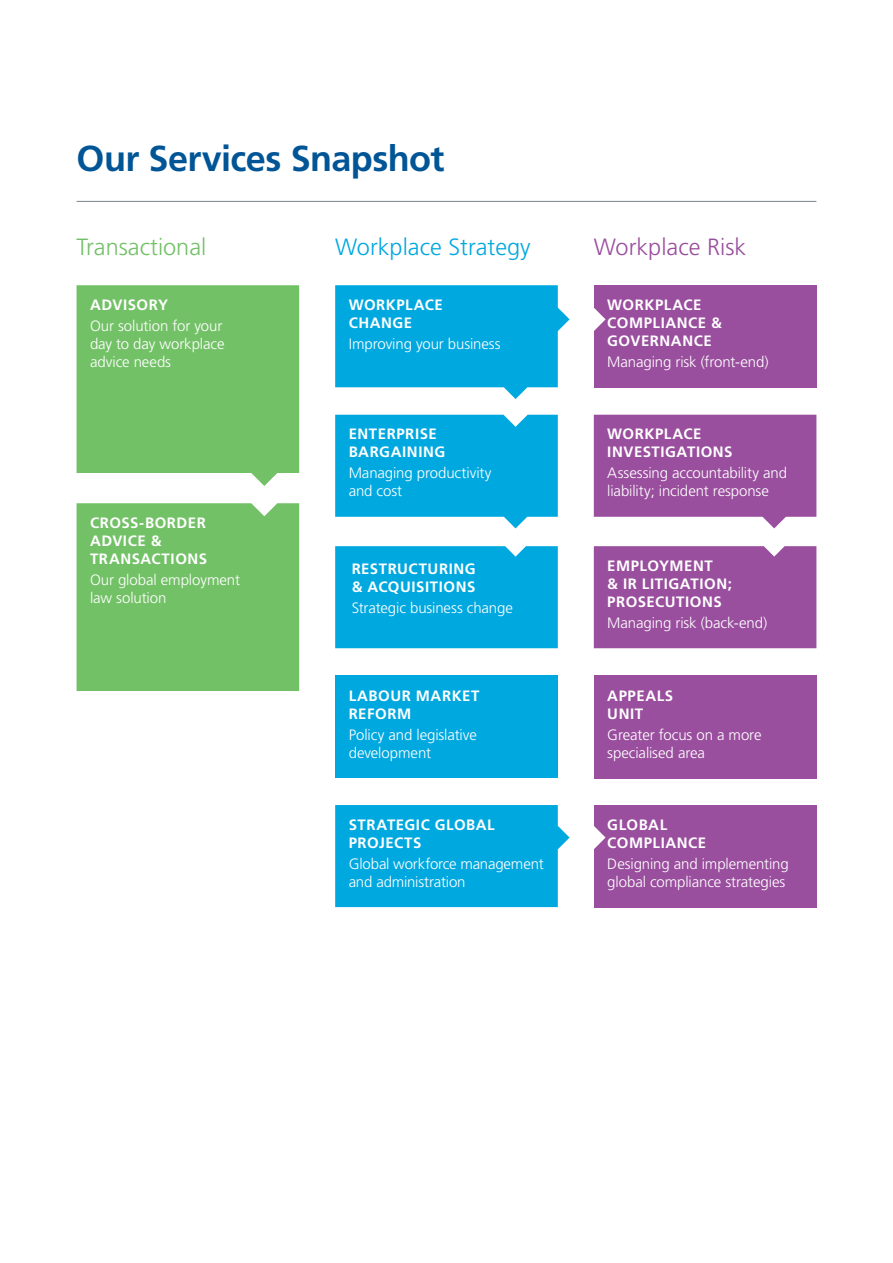
<style>
.page{position:relative;width:893px;height:1263px;background:#fff}
.page>*{position:absolute;margin:0;border:0;box-sizing:border-box;transform-origin:0 0}
.t1{font:700 36px "Frutiger LT Std";letter-spacing:-.015em;color:#005596}
.t2{font:300 23.55px "Frutiger LT Std";color:#00a8e0}
.t3{font:300 23.55px "Frutiger LT Std";color:#73c167}
.t4{font:300 23.55px "Frutiger LT Std";color:#9a4e9e}
.t5{font:300 15px/18px "Frutiger LT Std";letter-spacing:-.01em;color:#fff}
.t6{font:700 15px/18px "Frutiger LT Std";letter-spacing:.035em;color:#fff}
</style>
<div class="page">
<hr style="left:77px;top:201px;width:739px;height:1px;background:#79848c">
<div style="left:77px;top:285px;width:222px;height:201px;background:#73c167"></div>
<div style="left:335px;top:546px;width:223px;height:102px;background:#00a8e0"></div>
<div style="left:594px;top:546px;width:222px;height:102px;background:#9a4e9e"></div>
<div style="left:77px;top:503px;width:222px;height:188px;background:#73c167"></div>
<div style="left:594px;top:676px;width:222px;height:102px;background:#9a4e9e"></div>
<div style="left:335px;top:676px;width:223px;height:102px;background:#00a8e0"></div>
<svg style="left:335px;top:285px;width:235px;height:114px;background:#24b4e4"></svg>
<div style="left:594px;top:285px;width:222px;height:102px;background:#9a4e9e"></div>
<svg style="left:594px;top:308px;width:12px;height:23px"></svg>
<svg style="left:335px;top:415px;width:223px;height:113px;background:#19b0e3"></svg>
<svg style="left:594px;top:415px;width:222px;height:113px;background:#a35ea7"></svg>
<div style="left:335px;top:805px;width:235px;height:102px;background:#00a8e0"></div>
<div style="left:594px;top:805px;width:222px;height:102px;background:#9a4e9e"></div>
<svg style="left:594px;top:826px;width:12px;height:23px"></svg>
<h1 class="t1" style="left:77px;top:137px;width:369px">Our Services Snapshot</h1>
<h2 class="t3" style="left:77px;top:233px;width:131px">Transactional</h2>
<h2 class="t2" style="left:335px;top:233px;width:197px">Workplace Strategy</h2>
<h2 class="t4" style="left:594px;top:233px;width:154px">Workplace Risk</h2>
<p class="t6" style="left:90px;top:296px;width:79px">ADVISORY</p>
<p class="t5" style="left:90px;top:317px;width:136px">Our solution for your day to day workplace advice needs</p>
<p class="t6" style="left:90px;top:514px;width:119px">CROSS-BORDER<br>ADVICE &amp;<br>TRANSACTIONS</p>
<p class="t5" style="left:90px;top:571px;width:152px">Our global employment law solution</p>
<p class="t6" style="left:349px;top:296px;width:96px">WORKPLACE<br>CHANGE</p>
<p class="t5" style="left:349px;top:335px;width:153px">Improving your business</p>
<p class="t6" style="left:349px;top:425px;width:98px">ENTERPRISE<br>BARGAINING</p>
<p class="t5" style="left:349px;top:464px;width:144px">Managing productivity and cost</p>
<p class="t6" style="left:352px;top:560px;width:126px">RESTRUCTURING &amp; ACQUISITIONS</p>
<p class="t5" style="left:352px;top:599px;width:163px">Strategic business change</p>
<p class="t6" style="left:349px;top:686px;width:132px">LABOUR MARKET<br>REFORM</p>
<p class="t5" style="left:349px;top:726px;width:130px">Policy and legislative development</p>
<p class="t6" style="left:349px;top:816px;width:147px">STRATEGIC GLOBAL<br>PROJECTS</p>
<p class="t5" style="left:349px;top:855px;width:197px">Global workforce management and administration</p>
<p class="t6" style="left:607px;top:296px;width:116px">WORKPLACE<br>COMPLIANCE &amp;<br>GOVERNANCE</p>
<p class="t5" style="left:607px;top:353px;width:163px">Managing risk (front-end)</p>
<p class="t6" style="left:607px;top:425px;width:127px">WORKPLACE<br>INVESTIGATIONS</p>
<p class="t5" style="left:607px;top:464px;width:181px">Assessing accountability and liability; incident response</p>
<p class="t6" style="left:607px;top:557px;width:126px">EMPLOYMENT<br>&amp; IR LITIGATION;<br>PROSECUTIONS</p>
<p class="t5" style="left:607px;top:614px;width:161px">Managing risk (back-end)</p>
<p class="t6" style="left:607px;top:686px;width:67px">APPEALS<br>UNIT</p>
<p class="t5" style="left:607px;top:726px;width:156px">Greater focus on a more specialised area</p>
<p class="t6" style="left:607px;top:816px;width:100px">GLOBAL<br>COMPLIANCE</p>
<p class="t5" style="left:607px;top:855px;width:183px">Designing and implementing global compliance strategies</p>
</div>
